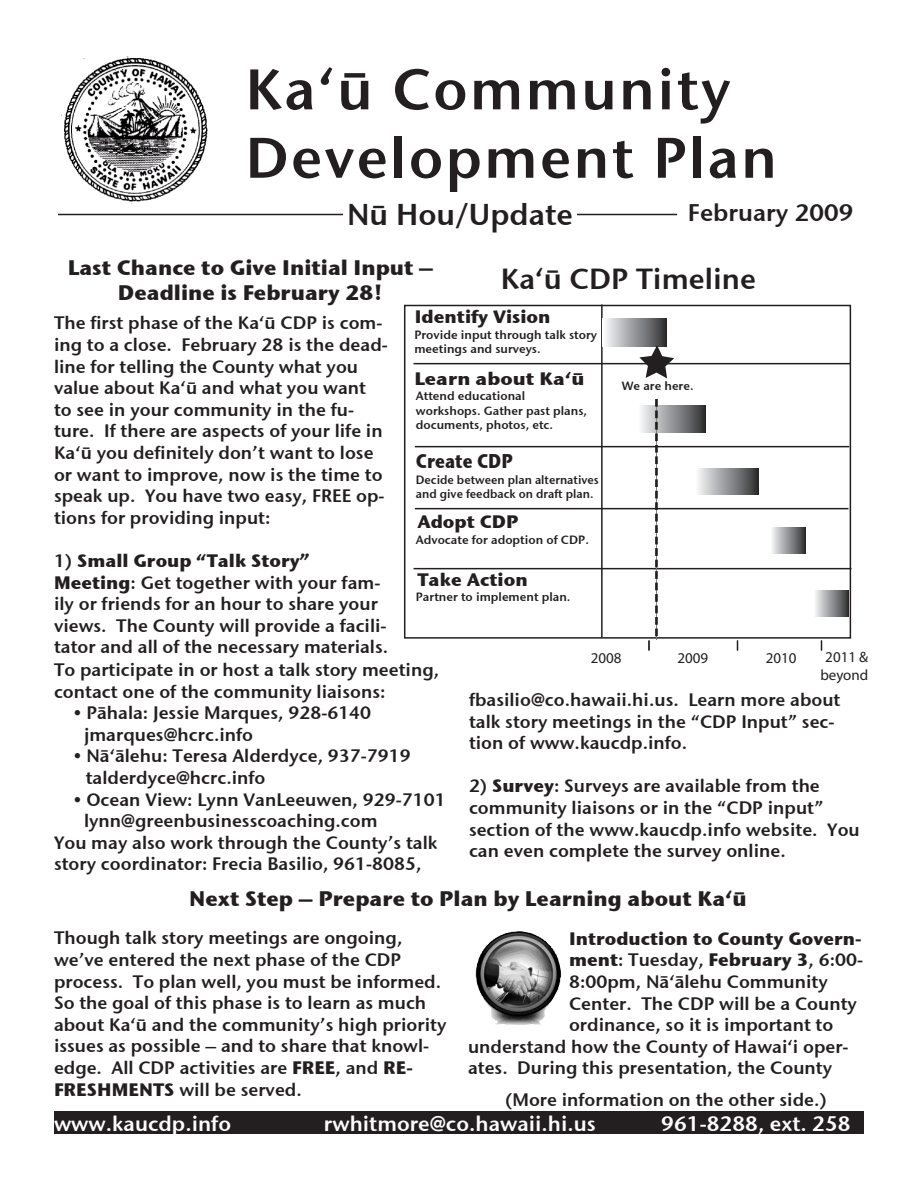
<style>
.page{position:relative;width:918px;height:1188px;background:#fff}
.page>*{position:absolute;margin:0;border:0;box-sizing:border-box;transform-origin:0 0}
.t1{font:57px "Stone Sans Sem ITCTT Semi";letter-spacing:.04em;color:#231f20}
.t2{font:30px "Stone Sans Sem ITCTT Semi";color:#231f20}
.t3{font:28.95px "Stone Sans Sem ITCTT Semi";color:#231f20}
.t4{font:24px "Stone Sans Sem ITCTT Semi";color:#231f20}
.t5{font:21px/25.2px "Stone Sans ITCTT Bold";color:#231f20;text-align:center}
.t6{font:21px "Stone Sans Sem ITCTT Semi";color:#fff}
.t7{font:19.8px "Stone Sans ITCTT Bold";color:#231f20;scale:.84 1}
.t8{font:18px/21.6px "Stone Sans Sem ITCTT Semi";color:#231f20}
.t9{font:18px "Stone Sans ITCTT Bold";color:#231f20}
.t10{font:18px "Stone Sans ITCTT Bold";color:#231f20;scale:1.07 1}
.t11{font:15px/18px "Myriad";color:#231f20;text-align:center}
.t12{font:12px/14.4px "Stone Sans Sem ITCTT Semi";color:#231f20}
.t13{font:12px/14.4px "Stone Sans Sem ITCTT Semi";color:#231f20;scale:.96 1}
.s1{font-family:"Stone Sans Sem ITCTT Semi"}
.s2{font-family:"Stone Sans ITCTT Bold"}
</style>
<div class="page">
<img style="left:61px;top:56px;width:147px;height:148px">
<hr style="left:58px;top:214px;width:285px;height:1px;background:#231f20">
<hr style="left:577px;top:214px;width:100px;height:1px;background:#231f20">
<div style="left:54px;top:1111px;width:810px;height:23px;background:#231f20"></div>
<hr style="left:601px;top:304px;width:2px;height:333px;background:#231f20">
<div style="left:603px;top:319px;width:64px;height:27px;background:linear-gradient(to right,#fcfdff,#333336)"></div>
<svg style="left:641px;top:405px;width:65px;height:27px"></svg>
<div style="left:695px;top:469px;width:63px;height:26px;background:linear-gradient(to right,#fcfdff,#323335)"></div>
<hr style="left:414px;top:363px;width:436px;height:1px;background:#231f20">
<hr style="left:415px;top:446px;width:434px;height:1px;background:#231f20">
<hr style="left:415px;top:508px;width:434px;height:1px;background:#231f20">
<svg style="left:639px;top:345px;width:35px;height:33px"></svg>
<hr style="left:414px;top:568px;width:438px;height:1px;background:#231f20">
<div style="left:404px;top:305px;width:447px;height:334px;border:2px solid #231f20"></div>
<svg style="left:772px;top:527px;width:33px;height:27px"></svg>
<div style="left:813px;top:590px;width:36px;height:27px;background:linear-gradient(to right,#fdfeff,#37383a)"></div>
<svg style="left:648px;top:399px;width:10px;height:251px"></svg>
<img style="left:475px;top:931px;width:87px;height:93px">
<p class="t1" style="left:246px;top:42px;width:487px">Kaʻū Community</p>
<p class="t1" style="left:246px;top:110px;width:533px">Development Plan</p>
<p class="t4" style="left:688px;top:193px;width:167px">February 2009</p>
<p class="t2" style="left:347px;top:189px;width:227px">Nū Hou/Update</p>
<p class="t5" style="left:68px;top:254px;width:367px">Last Chance to Give Initial Input –<br>Deadline is February 28!</p>
<p class="t3" style="left:501px;top:255px;width:257px">Kaʻū CDP Timeline</p>
<p class="t9" style="left:415px;top:301px;width:137px">Identify Vision</p>
<p class="t8" style="left:54px;top:311px;width:335px">The first phase of the Ka‘ū CDP is com&shy;ing to a close. February 28 is the dead&shy;line for telling the County what you value about Ka‘ū and what you want to see in your community in the fu&shy;ture. If there are aspects of your life in Ka‘ū you definitely don’t want to lose or want to improve, now is the time to speak up. You have two easy, FREE op&shy;tions for providing input:</p>
<p class="t9" style="left:54px;top:545px;width:257px"><span class="s1">1)</span> Small Group “Talk Story”</p>
<p class="t8" style="left:54px;top:570px;width:336px"><span class="s2">Meeting</span>: Get together with your fam&shy;ily or friends for an hour to share your views. The County will provide a facili&shy;tator and all of the necessary materials.</p>
<p class="t12" style="left:414px;top:327px;width:184px">Provide input through talk story meetings and surveys.</p>
<p class="t10" style="left:414px;top:363px;width:161px">Learn about Kaʻū</p>
<p class="t12" style="left:416px;top:388px;width:173px">Attend educational workshops. Gather past plans, documents, photos, etc.</p>
<p class="t12" style="left:622px;top:378px;width:73px">We are here.</p>
<p class="t7" style="left:416px;top:444px;width:117px">Create CDP</p>
<p class="t13" style="left:416px;top:472px;width:192px">Decide between plan alternatives and give feedback on draft plan.</p>
<p class="t12" style="left:416px;top:532px;width:175px">Advocate for adoption of CDP.</p>
<p class="t9" style="left:417px;top:506px;width:103px">Adopt CDP</p>
<p class="t9" style="left:417px;top:564px;width:112px">Take Action</p>
<p class="t12" style="left:416px;top:589px;width:156px">Partner to implement plan.</p>
<p class="t11" style="left:677px;top:649px;width:32px">2009</p>
<p class="t11" style="left:766px;top:649px;width:32px">2010</p>
<p class="t11" style="left:820px;top:649px;width:49px">2011 &amp; beyond</p>
<p class="t11" style="left:591px;top:649px;width:32px">2008</p>
<p class="t8" style="left:54px;top:658px;width:387px">To participate in or host a talk story meeting, contact one of the community liaisons:</p>
<p class="t8" style="left:73px;top:701px;width:299px">• Pāhala: Jessie Marques, 928-6140</p>
<p class="t8" style="left:84px;top:722px;width:171px">jmarques@hcrc.info</p>
<p class="t8" style="left:73px;top:744px;width:339px">• Nā‘ālehu: Teresa Alderdyce, 937-7919</p>
<p class="t8" style="left:86px;top:766px;width:181px">talderdyce@hcrc.info</p>
<p class="t8" style="left:73px;top:787px;width:374px">• Ocean View: Lynn VanLeeuwen, 929-7101</p>
<p class="t8" style="left:84px;top:809px;width:295px">lynn@greenbusinesscoaching.com</p>
<p class="t8" style="left:54px;top:830px;width:385px">You may also work through the County’s talk story coordinator: Frecia Basilio, 961-8085,</p>
<p class="t5" style="left:189px;top:885px;width:559px">Next Step – Prepare to Plan by Learning about Ka‘ū</p>
<p class="t8" style="left:54px;top:926px;width:394px">Though talk story meetings are ongoing, we’ve entered the next phase of the CDP process. To plan well, you must be informed.<br>So the goal of this phase is to learn as much about Ka‘ū and the community’s high priority issues as possible – and to share that knowl&shy;edge. All CDP activities are <span class="s2">FREE</span>, and <span class="s2">RE-FRESHMENTS</span> will be served.</p>
<p class="t9" style="left:569px;top:923px;width:294px">Introduction to County Govern-</p>
<p class="t8" style="left:469px;top:688px;width:373px">fbasilio@co.hawaii.hi.us. Learn more about talk story meetings in the “CDP Input” sec&shy;tion of www.kaucdp.info.</p>
<p class="t8" style="left:469px;top:774px;width:392px">2) <span class="s2">Survey</span>: Surveys are available from the community liaisons or in the “CDP input” section of the www.kaucdp.info website. You can even complete the survey online.</p>
<p class="t8" style="left:569px;top:948px;width:296px"><span class="s2">ment</span>: Tuesday, <span class="s2">February 3</span>, 6:00-</p>
<p class="t8" style="left:569px;top:970px;width:260px">8:00pm, Nā‘ālehu Community</p>
<p class="t8" style="left:569px;top:991px;width:290px">Center. The CDP will be a County</p>
<p class="t8" style="left:569px;top:1013px;width:266px">ordinance, so it is important to</p>
<p class="t8" style="left:468px;top:1034px;width:382px">understand how the County of Hawaiʻi oper-</p>
<p class="t8" style="left:468px;top:1056px;width:366px">ates. During this presentation, the County</p>
<p class="t8" style="left:505px;top:1088px;width:323px">(More information on the other side.)</p>
<p class="t6" style="left:54px;top:1107px;width:179px">www.kaucdp.info</p>
<p class="t6" style="left:324px;top:1107px;width:273px">rwhitmore@co.hawaii.hi.us</p>
<p class="t6" style="left:661px;top:1107px;width:191px">961-8288, ext. 258</p>
</div>
